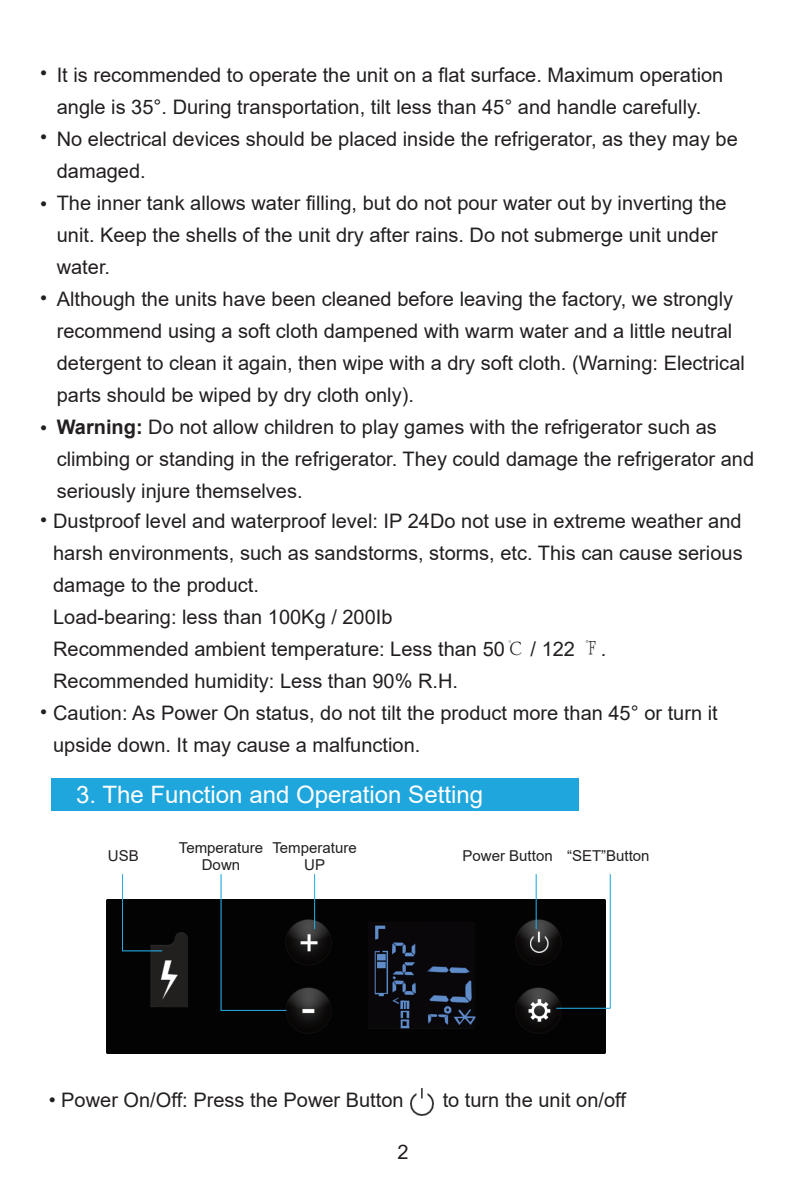
<style>
.page{position:relative;width:806px;height:1185px;background:#fff}
.page>*{position:absolute;margin:0;border:0;box-sizing:border-box;transform-origin:0 0}
.t1{font:24px "Arial";color:#fff}
.t2{font:20px/32px "Arial";color:#231f20}
.t3{font:15px/17px "Arial";color:#231f20;text-align:center}
.s1{font-weight:700}
.s2{font-family:"Adobe Song Std";font-weight:300}
</style>
<div class="page">
<img style="left:106px;top:899px;width:499px;height:154px">
<div style="left:51px;top:779px;width:527px;height:32px;background:#1fa6dd"></div>
<img style="left:410px;top:1089px;width:23px;height:26px">
<hr style="left:122px;top:874px;width:1px;height:77px;background:#24aae1">
<hr style="left:314px;top:874px;width:1px;height:55px;background:#24aae1">
<hr style="left:535px;top:874px;width:1px;height:55px;background:#24aae1">
<hr style="left:609px;top:874px;width:1px;height:134px;background:#24aae1">
<hr style="left:220px;top:874px;width:1px;height:136px;background:#24aae1">
<hr style="left:220px;top:1010px;width:66px;height:1px;background:#24aae1">
<hr style="left:123px;top:950px;width:39px;height:1px;background:#24aae1">
<hr style="left:556px;top:1008px;width:54px;height:1px;background:#24aae1">
<p class="t2" style="left:40px;top:57px;width:8px">•</p>
<p class="t2" style="left:40px;top:121px;width:8px">•</p>
<p class="t2" style="left:40px;top:187px;width:8px">•</p>
<p class="t2" style="left:40px;top:282px;width:8px">•</p>
<p class="t2" style="left:40px;top:411px;width:8px">•</p>
<p class="t2" style="left:57px;top:59px;width:698px">It is recommended to operate the unit on a flat surface. Maximum operation angle is 35°. During transportation, tilt less than 45° and handle carefully.<br>No electrical devices should be placed inside the refrigerator, as they may be damaged.<br>The inner tank allows water filling, but do not pour water out by inverting the unit. Keep the shells of the unit dry after rains. Do not submerge unit under water.<br>Although the units have been cleaned before leaving the factory, we strongly recommend using a soft cloth dampened with warm water and a little neutral detergent to clean it again, then wipe with a dry soft cloth. (Warning: Electrical parts should be wiped by dry cloth only).<br><span class="s1">Warning:</span> Do not allow children to play games with the refrigerator such as climbing or standing in the refrigerator. They could damage the refrigerator and seriously injure themselves.</p>
<p class="t2" style="left:40px;top:505px;width:702px">• Dustproof level and waterproof level: IP 24Do not use in extreme weather and</p>
<p class="t2" style="left:53px;top:537px;width:690px">harsh environments, such as sandstorms, storms, etc. This can cause serious damage to the product.<br>Load-bearing: less than 100Kg / 200Ib<br>Recommended ambient temperature: Less than 50<span class="s2">℃</span> / 122 <span class="s2">℉</span>.<br>Recommended humidity: Less than 90% R.H.</p>
<p class="t2" style="left:40px;top:697px;width:678px">• Caution: As Power On status, do not tilt the product more than 45° or turn it</p>
<p class="t2" style="left:53px;top:729px;width:368px">upside down. It may cause a malfunction.</p>
<p class="t1" style="left:76px;top:778px;width:408px">3. The Function and Operation Setting</p>
<p class="t3" style="left:108px;top:847px;width:32px">USB</p>
<p class="t3" style="left:272px;top:839px;width:86px">Temperature<br>UP</p>
<p class="t3" style="left:462px;top:847px;width:188px">Power Button “SET”Button</p>
<p class="t3" style="left:179px;top:839px;width:86px">Temperature<br>Down</p>
<p class="t2" style="left:49px;top:1084px;width:356px">• Power On/Off: Press the Power Button</p>
<p class="t2" style="left:442px;top:1084px;width:185px">to turn the unit on/off</p>
<p class="t2" style="left:397px;top:1136px;width:13px">2</p>
</div>
